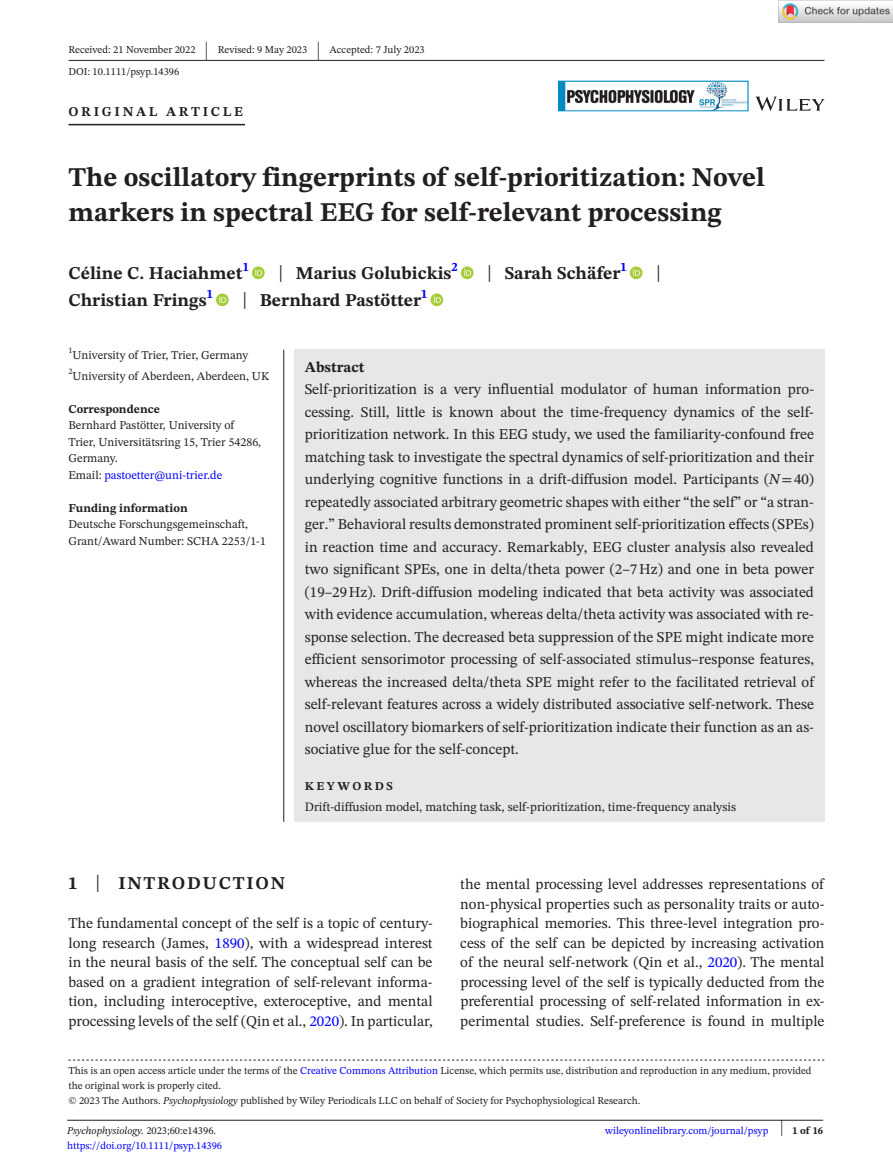
<style>
.page{position:relative;width:893px;height:1174px;background:#fff}
.page>*{position:absolute;margin:0;border:0;box-sizing:border-box;transform-origin:0 0}
.t1{font:700 27px/34.5px "STIX Two Text";color:#231f20}
.t2{font:25.65px "STIX Two Text";color:#231f20;scale:.49 1}
.t3{font:23.4px "STIX Two Text";color:#231f20;scale:.77 1}
.t4{font:700 18px "STIX Two Text";color:#231f20}
.t5{font:700 18px "STIX Two Text";letter-spacing:.1em;color:#231f20}
.t6{font:15px/22.5px "STIX Two Text";color:#231f20;text-align:justify}
.t7{font:700 15px "STIX Two Text";color:#231f20}
.t8{font:700 13.5px "STIX Two Text";letter-spacing:.2em;color:#231f20}
.t9{font:12.75px "STIX Two Text";color:#231f20}
.t10{font:12px/16.5px "STIX Two Text";color:#231f20}
.t11{font:700 12px "STIX Two Text";color:#231f20}
.t12{font:700 12px "STIX Two Text";letter-spacing:.2em;color:#231f20}
.t13{font:10.5px/15px "STIX Two Text";color:#231f20}
.t14{font:10.5px "STIX Two Text";color:#00f}
.t15{font:italic 10.5px "STIX Two Text";color:#231f20}
.t16{font:700 10.5px "STIX Two Text";color:#231f20}
.s1{font-weight:400;font-size:23.4px}
.s2{color:#00f}
.s3{font-style:italic}
.s4{font-family:"STIX"}
.s5{font-weight:400;font-size:23.7px}
.s6{font-style:normal}
.s7{font-weight:400;font-size:22.2px}
</style>
<div class="page">
<hr style="left:67px;top:1119px;width:756px;height:1px;background:#231f20">
<svg style="left:756px;top:97px;width:68px;height:14px"></svg>
<img style="left:560px;top:83px;width:186px;height:26px">
<div style="left:558px;top:81px;width:190px;height:30px;border:1px solid #028bc1"></div>
<hr style="left:68px;top:60px;width:756px;height:1px;background:#231f20">
<hr style="left:68px;top:124px;width:177px;height:1px;background:#231f20">
<svg style="left:252px;top:266px;width:13px;height:13px"></svg>
<svg style="left:255px;top:269px;width:7px;height:7px"></svg>
<svg style="left:461px;top:266px;width:13px;height:13px"></svg>
<svg style="left:464px;top:269px;width:7px;height:7px"></svg>
<svg style="left:630px;top:266px;width:12px;height:13px"></svg>
<svg style="left:633px;top:269px;width:7px;height:7px"></svg>
<svg style="left:216px;top:293px;width:13px;height:13px"></svg>
<svg style="left:219px;top:296px;width:7px;height:7px"></svg>
<svg style="left:430px;top:293px;width:13px;height:13px"></svg>
<svg style="left:434px;top:296px;width:7px;height:7px"></svg>
<svg style="left:68px;top:1059px;width:756px;height:1px"></svg>
<div style="left:294px;top:350px;width:530px;height:472px;background:#e6e7e9"></div>
<hr style="left:283px;top:350px;width:1px;height:472px;background:#231f20">
<img style="left:779px;top:0;width:114px;height:23px">
<p class="t13" style="left:68px;top:42px;width:129px">Received: 21 November 2022</p>
<h2 class="t2" style="left:205px;top:32px;width:8px">|</h2>
<p class="t13" style="left:218px;top:42px;width:91px">Revised: 9 May 2023</p>
<h2 class="t2" style="left:317px;top:32px;width:8px">|</h2>
<p class="t13" style="left:330px;top:42px;width:97px">Accepted: 7 July 2023</p>
<p class="t13" style="left:68px;top:64px;width:112px">DOI: 10.1111/psyp.14396</p>
<p class="t8" style="left:68px;top:101px;width:176px">ORIGINAL ARTICLE</p>
<h1 class="t1" style="left:68px;top:161px;width:698px">The oscillatory fingerprints of self-prioritization: Novel markers in spectral EEG for self-relevant processing</h1>
<p class="t4" style="left:68px;top:260px;width:182px">Céline C. Haciahmet<sup>1</sup></p>
<p class="t4" style="left:278px;top:260px;width:181px"><span class="s1">|</span> Marius Golubickis<sup>2</sup></p>
<p class="t4" style="left:487px;top:260px;width:141px"><span class="s1">|</span> Sarah Schäfer<sup>1</sup></p>
<h3 class="t3" style="left:656px;top:257px;width:8px">|</h3>
<p class="t4" style="left:68px;top:287px;width:146px">Christian Frings<sup>1</sup></p>
<p class="t4" style="left:242px;top:287px;width:187px"><span class="s1">|</span> Bernhard Pastötter<sup>1</sup></p>
<p class="t10" style="left:68px;top:344px;width:202px;line-height:21px"><sup>1</sup>University of Trier, Trier, Germany<br><sup>2</sup>University of Aberdeen, Aberdeen, UK</p>
<p class="t11" style="left:68px;top:400px;width:93px">Correspondence</p>
<p class="t10" style="left:68px;top:417px;width:194px">Bernhard Pastötter, University of<br>Trier, Universitätsring 15, Trier 54286,<br>Germany.<br>Email: <span class="s2">pastoetter@uni-trier.de</span></p>
<p class="t11" style="left:68px;top:499px;width:121px">Funding information</p>
<p class="t10" style="left:68px;top:516px;width:199px">Deutsche Forschungsgemeinschaft,<br>Grant/Award Number: SCHA 2253/1-1</p>
<p class="t7" style="left:305px;top:356px;width:61px">Abstract</p>
<p class="t6" style="left:305px;top:378px;width:511px">Self-prioritization is a very influential modulator of human information pro&shy;cessing. Still, little is known about the time-frequency dynamics of the self&shy;prioritization network. In this EEG study, we used the familiarity-confound free matching task to investigate the spectral dynamics of self-prioritization and their underlying cognitive functions in a drift-diffusion model. Participants (<span class="s3">N</span><span class="s4">=</span>40) repeatedly associated arbitrary geometric shapes with either “the self” or “a stran&shy;ger.” Behavioral results demonstrated prominent self-prioritization effects (SPEs) in reaction time and accuracy. Remarkably, EEG cluster analysis also revealed two significant SPEs, one in delta/theta power (2–7Hz) and one in beta power (19–29Hz). Drift-diffusion modeling indicated that beta activity was associated with evidence accumulation, whereas delta/theta activity was associated with re&shy;sponse selection. The decreased beta suppression of the SPE might indicate more efficient sensorimotor processing of self-associated stimulus–response features, whereas the increased delta/theta SPE might refer to the facilitated retrieval of self-relevant features across a widely distributed associative self-network. These novel oscillatory biomarkers of self-prioritization indicate their function as an as&shy;sociative glue for the self-concept.</p>
<p class="t12" style="left:305px;top:777px;width:90px">KEYWORDS</p>
<p class="t9" style="left:305px;top:798px;width:433px">Drift-diffusion model, matching task, self-prioritization, time-frequency analysis</p>
<p class="t5" style="left:68px;top:870px;width:218px">1 <span class="s5">|</span> INTRODUCTION</p>
<p class="t6" style="left:68px;top:913px;width:366px;line-height:19.5px">The fundamental concept of the self is a topic of century&shy;long research (James, <span class="s2">1890</span>), with a widespread interest in the neural basis of the self. The conceptual self can be based on a gradient integration of self-relevant informa&shy;tion, including interoceptive, exteroceptive, and mental processing levels of the self (Qin et al., <span class="s2">2020</span>). In particular,</p>
<p class="t6" style="left:460px;top:874px;width:366px;line-height:19.5px">the mental processing level addresses representations of non-physical properties such as personality traits or auto&shy;biographical memories. This three-level integration pro&shy;cess of the self can be depicted by increasing activation of the neural self-network (Qin et al., <span class="s2">2020</span>). The mental processing level of the self is typically deducted from the preferential processing of self-related information in ex&shy;perimental studies. Self-preference is found in multiple</p>
<p class="t13" style="left:68px;top:1063px;width:745px">This is an open access article under the terms of the <span class="s2">Creative Commons Attribution</span> License, which permits use, distribution and reproduction in any medium, provided the original work is properly cited.<br>© 2023 The Authors. <span class="s3">Psychophysiology</span> published by Wiley Periodicals LLC on behalf of Society for Psychophysiological Research.</p>
<p class="t15" style="left:67px;top:1123px;width:150px">Psychophysiology. <span class="s6">2023;60:e14396.</span></p>
<p class="t16" style="left:780px;top:1123px;width:45px"><span class="s7">|</span> 1 of 16</p>
<p class="t14" style="left:67px;top:1138px;width:156px">https://doi.org/10.1111/psyp.14396</p>
<p class="t14" style="left:605px;top:1123px;width:165px">wileyonlinelibrary.com/journal/psyp</p>
</div>
